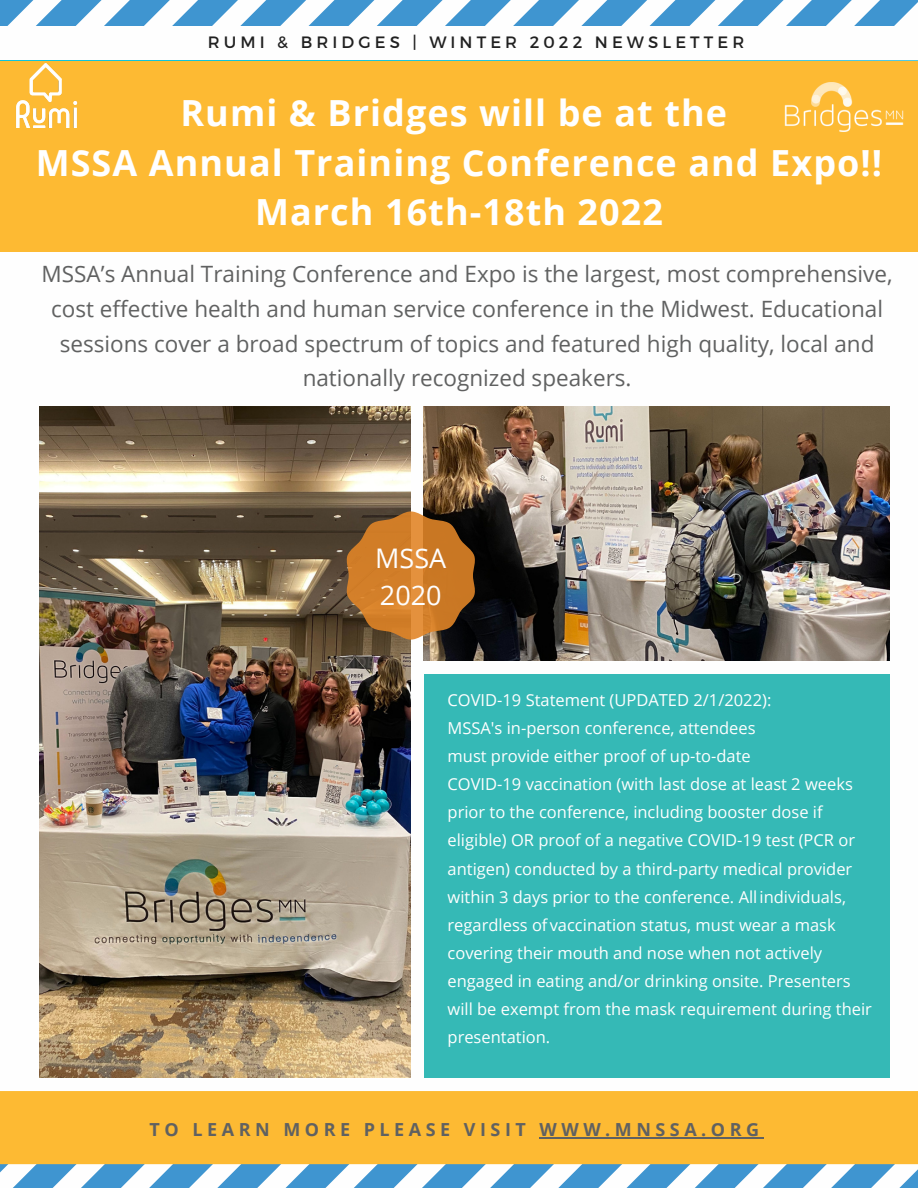
<style>
.page{position:relative;width:918px;height:1188px;background:#fff}
.page>*{position:absolute;margin:0;border:0;box-sizing:border-box;transform-origin:0 0}
.t1{font:700 36px "Open Sans";letter-spacing:.03em;color:#fff}
.t2{font:27px "Open Sans";color:#fefefe}
.t3{font:22.5px/34.8px "Open Sans";color:#606161;text-align:center}
.t4{font:700 18px "Open Sans";letter-spacing:.25em;color:#606161}
.t5{font:16.5px/28.2px "Open Sans";color:#fefefe}
.t6{font:16.5px "Montserrat";letter-spacing:.25em;color:#202020}
</style>
<div class="page">
<svg style="left:0;top:1164px;width:918px;height:24px"></svg>
<svg style="left:0;top:0;width:918px;height:25px"></svg>
<img style="left:424px;top:407px;width:466px;height:254px">
<img style="left:39px;top:407px;width:372px;height:670px">
<div style="left:424px;top:674px;width:466px;height:404px;background:#35b9b6"></div>
<svg style="left:346px;top:511px;width:129px;height:129px"></svg>
<div style="left:0;top:1091px;width:918px;height:73px;background:#fdba33"></div>
<div style="left:0;top:61px;width:918px;height:190px;background:#fdba33"></div>
<img style="left:0;top:60px;width:92px;height:68px">
<img style="left:784px;top:82px;width:120px;height:50px">
<hr style="left:540px;top:1137px;width:224px;height:1px;background:#606161">
<p class="t6" style="left:208px;top:31px;width:538px">RUMI &amp; BRIDGES | WINTER 2022 NEWSLETTER</p>
<p class="t1" style="left:180px;top:88px;width:548px">Rumi &amp; Bridges will be at the</p>
<p class="t1" style="left:36px;top:138px;width:848px">MSSA Annual Training Conference and Expo!!</p>
<p class="t1" style="left:255px;top:187px;width:409px">March 16th-18th 2022</p>
<p class="t3" style="left:42px;top:256px;width:852px">MSSA’s Annual Training Conference and Expo is the largest, most comprehensive, cost effective health and human service conference in the Midwest. Educational sessions cover a broad spectrum of topics and featured high quality, local and nationally recognized speakers.</p>
<p class="t2" style="left:375px;top:539px;width:73px">MSSA</p>
<p class="t2" style="left:380px;top:576px;width:63px">2020</p>
<p class="t5" style="left:448px;top:685px;width:325px">COVID-19 Statement (UPDATED 2/1/2022):</p>
<p class="t5" style="left:448px;top:713px;width:310px">MSSA's in-person conference, attendees</p>
<p class="t5" style="left:448px;top:742px;width:305px">must provide either proof of up-to-date</p>
<p class="t5" style="left:448px;top:770px;width:426px">COVID-19 vaccination (with last dose at least 2 weeks prior to the conference, including booster dose if eligible) OR proof of a negative COVID-19 test (PCR or antigen) conducted by a third-party medical provider within 3 days prior to the conference. All individuals, regardless of vaccination status, must wear a mask covering their mouth and nose when not actively engaged in eating and/or drinking onsite. Presenters will be exempt from the mask requirement during their presentation.</p>
<p class="t4" style="left:150px;top:1117px;width:611px">TO LEARN MORE PLEASE VISIT WWW.MNSSA.ORG</p>
</div>
